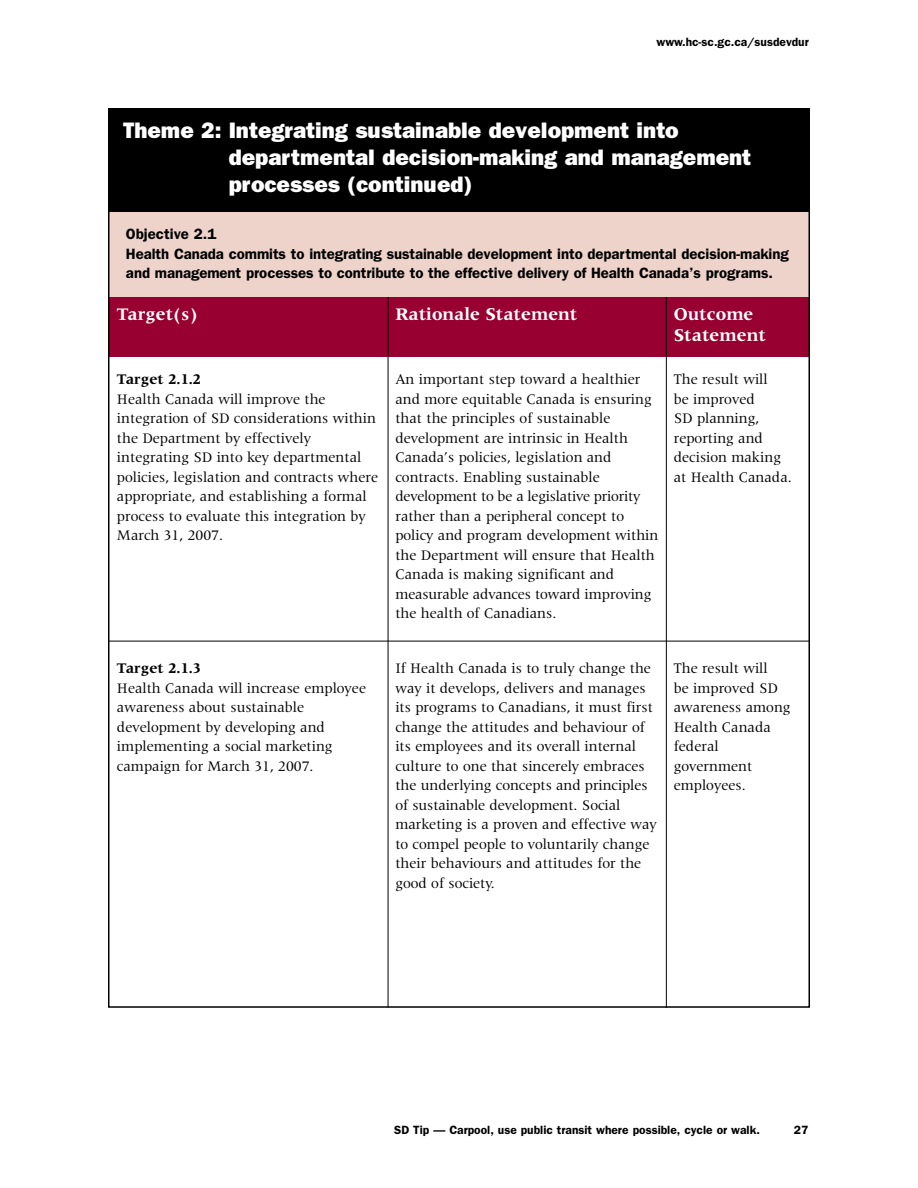
<style>
.page{position:relative;width:918px;height:1188px;background:#fff}
.page>*{position:absolute;margin:0;border:0;box-sizing:border-box;transform-origin:0 0}
.t1{font:800 22.5px/27px "Franklin Gothic";color:#fff}
.t2{font:700 18px/21.6px "Latin 725 BT";color:#fff}
.t3{font:15px/19.5px "Latin 725 BT";color:#000}
.t4{font:600 15px/19.5px "Franklin Gothic";letter-spacing:-.005em;color:#000}
.t5{font:700 15px "Latin 725 BT";color:#000}
.t6{font:600 12px "Franklin Gothic";color:#000}
</style>
<div class="page">
<div style="left:108px;top:297px;width:702px;height:60px;background:#970031"></div>
<hr style="left:388px;top:156px;width:1px;height:851px;background:#000">
<hr style="left:666px;top:152px;width:1px;height:856px;background:#000">
<div style="left:109px;top:206px;width:701px;height:91px;background:#eed3cb"></div>
<div style="left:108px;top:108px;width:702px;height:103px;background:#000"></div>
<hr style="left:108px;top:641px;width:702px;height:1px;background:#000">
<p class="t6" style="left:656px;top:37px;width:154px">www.hc-sc.gc.ca/susdevdur</p>
<h1 class="t1" style="left:229px;top:119px;width:524px;text-indent:-106px">Theme 2: Integrating sustainable development into departmental decision-making and management processes (continued)</h1>
<p class="t4" style="left:126px;top:226px;width:664px">Objective 2.1<br>Health Canada commits to integrating sustainable development into departmental decision-making and management processes to contribute to the effective delivery of Health Canada’s programs.</p>
<p class="t2" style="left:117px;top:304px;width:82px">Target(s)</p>
<p class="t2" style="left:395px;top:304px;width:184px">Rationale Statement</p>
<p class="t5" style="left:117px;top:373px;width:86px">Target 2.1.2</p>
<p class="t3" style="left:117px;top:390px;width:263px">Health Canada will improve the integration of SD considerations within the Department by effectively integrating SD into key departmental policies, legislation and contracts where appropriate, and establishing a formal process to evaluate this integration by March 31, 2007.</p>
<p class="t3" style="left:395px;top:371px;width:264px">An important step toward a healthier and more equitable Canada is ensuring that the principles of sustainable development are intrinsic in Health Canada’s policies, legislation and contracts. Enabling sustainable development to be a legislative priority rather than a peripheral concept to policy and program development within the Department will ensure that Health Canada is making significant and measurable advances toward improving the health of Canadians.</p>
<p class="t2" style="left:674px;top:304px;width:94px">Outcome<br>Statement</p>
<p class="t3" style="left:674px;top:371px;width:119px">The result will<br>be improved<br>SD planning, reporting and decision making at Health Canada.</p>
<p class="t5" style="left:117px;top:662px;width:86px">Target 2.1.3</p>
<p class="t3" style="left:117px;top:679px;width:251px">Health Canada will increase employee awareness about sustainable development by developing and implementing a social marketing campaign for March 31, 2007.</p>
<p class="t3" style="left:395px;top:660px;width:263px">If Health Canada is to truly change the way it develops, delivers and manages its programs to Canadians, it must first change the attitudes and behaviour of its employees and its overall internal culture to one that sincerely embraces the underlying concepts and principles of sustainable development. Social marketing is a proven and effective way to compel people to voluntarily change their behaviours and attitudes for the good of society.</p>
<p class="t3" style="left:674px;top:660px;width:118px">The result will<br>be improved SD awareness among<br>Health Canada federal government employees.</p>
<p class="t6" style="left:394px;top:1126px;width:367px">SD Tip — Carpool, use public transit where possible, cycle or walk.</p>
<p class="t6" style="left:794px;top:1126px;width:16px">27</p>
</div>
